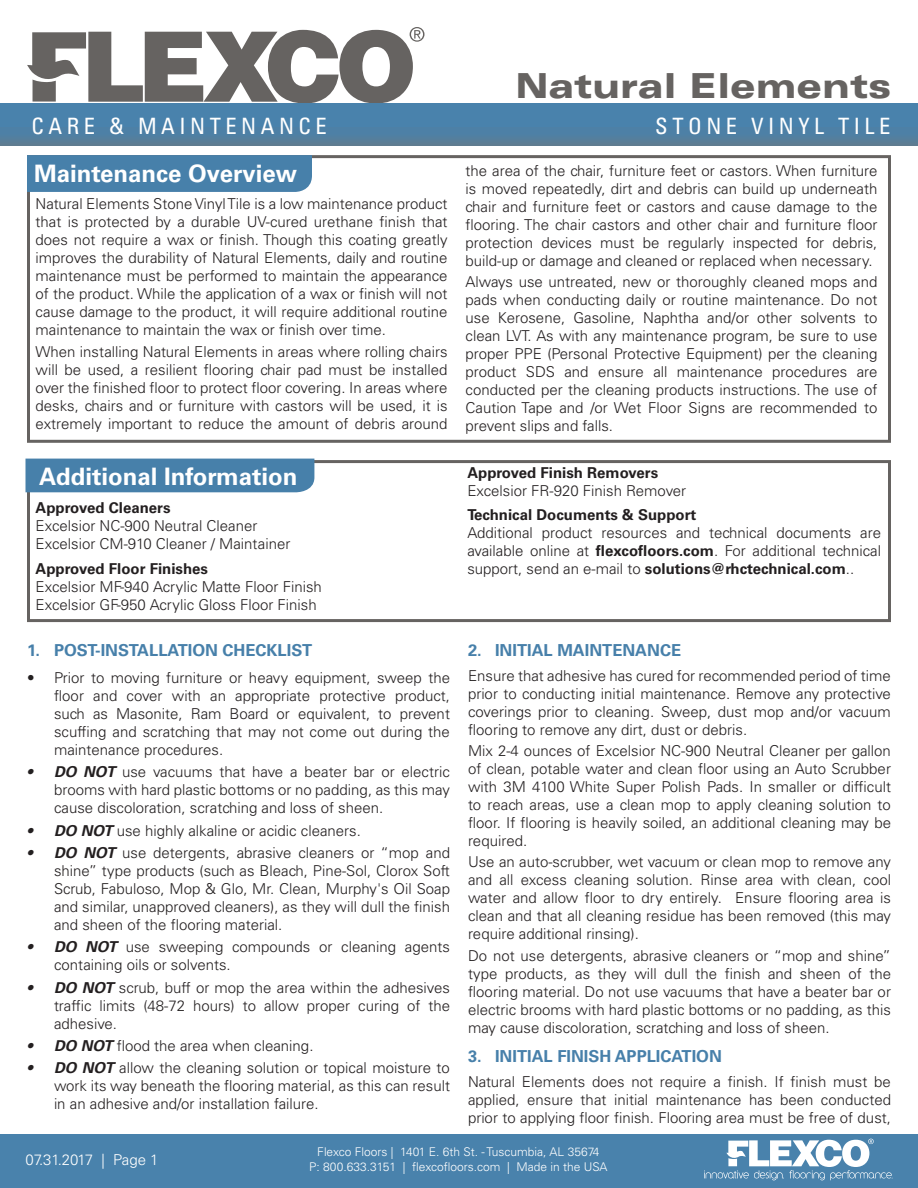
<style>
.page{position:relative;width:918px;height:1188px;background:#fff}
.page>*{position:absolute;margin:0;border:0;box-sizing:border-box;transform-origin:0 0}
.t1{font:900 expanded 34.5px "Univers";color:#666361}
.t2{font:700 24px "Univers";color:#fff}
.t3{font:condensed 22.5px "Univers";letter-spacing:.2em;color:#fff}
.t4{font:700 16.5px "Univers";color:#4780aa}
.t5{font:300 15px/18px "Univers";color:#231f20;text-align:justify}
.t6{font:700 15px "Univers";color:#231f20}
.t7{font:300 15px "Univers";color:#fff}
.t8{font:300 12px/14.4px "Univers";color:#fff;text-align:center}
.s1{font-weight:700;font-style:italic}
.s2{font-weight:700}
</style>
<div class="page">
<svg style="left:27px;top:27px;width:397px;height:76px"></svg>
<div style="left:0;top:103px;width:918px;height:43px;background:#4982ac"></div>
<div style="left:0;top:128px;width:918px;height:18px;background:linear-gradient(to right,#547f9e,#547f9e)"></div>
<div style="left:0;top:1134px;width:918px;height:54px;background:#4982ac"></div>
<svg style="left:704px;top:1139px;width:188px;height:41px"></svg>
<div style="left:27px;top:155px;width:864px;height:288px;border:3px solid #666361"></div>
<div style="left:27px;top:155px;width:285px;height:37px;background:#4780aa"></div>
<div style="left:27px;top:460px;width:864px;height:162px;border:3px solid #666361"></div>
<div style="left:26px;top:459px;width:288px;height:33px;background:#4780aa"></div>
<h1 class="t1" style="left:515px;top:66px;width:377px">Natural Elements</h1>
<h3 class="t3" style="left:32px;top:112px;width:297px">CARE &amp; MAINTENANCE</h3>
<h3 class="t3" style="left:655px;top:112px;width:237px">STONE VINYL TILE</h3>
<p class="t2" style="left:34px;top:159px;width:265px">Maintenance Overview</p>
<p class="t5" style="left:36px;top:195px;width:413px">Natural Elements Stone Vinyl Tile is a low maintenance product that is protected by a durable UV-cured urethane finish that does not require a wax or finish. Though this coating greatly improves the durability of Natural Elements, daily and routine maintenance must be performed to maintain the appearance of the product. While the application of a wax or finish will not cause damage to the product, it will require additional routine maintenance to maintain the wax or finish over time.</p>
<p class="t5" style="left:36px;top:342px;width:413px">When installing Natural Elements in areas where rolling chairs will be used, a resilient flooring chair pad must be installed over the finished floor to protect floor covering. In areas where desks, chairs and or furniture with castors will be used, it is extremely important to reduce the amount of debris around</p>
<p class="t2" style="left:39px;top:463px;width:260px">Additional Information</p>
<p class="t6" style="left:36px;top:499px;width:136px">Approved Cleaners</p>
<p class="t5" style="left:36px;top:517px;width:223px">Excelsior NC-900 Neutral Cleaner</p>
<p class="t5" style="left:36px;top:535px;width:256px">Excelsior CM-910 Cleaner / Maintainer</p>
<p class="t6" style="left:36px;top:560px;width:174px">Approved Floor Finishes</p>
<p class="t5" style="left:36px;top:577px;width:288px">Excelsior MF-940 Acrylic Matte Floor Finish</p>
<p class="t5" style="left:36px;top:595px;width:283px">Excelsior GF-950 Acrylic Gloss Floor Finish</p>
<p class="t4" style="left:27px;top:641px;width:287px">1. POST-INSTALLATION CHECKLIST</p>
<p class="t5" style="left:54px;top:669px;width:398px;text-indent:-27px">• Prior to moving furniture or heavy equipment, sweep the floor and cover with an appropriate protective product, such as Masonite, Ram Board or equivalent, to prevent scuffing and scratching that may not come out during the maintenance procedures.</p>
<p class="t5" style="left:54px;top:763px;width:397px;text-indent:-27px"><span class="s1">• DO NOT</span> use vacuums that have a beater bar or electric brooms with hard plastic bottoms or no padding, as this may cause discoloration, scratching and loss of sheen.</p>
<p class="t5" style="left:27px;top:821px;width:335px"><span class="s1">• DO NOT</span> use highly alkaline or acidic cleaners.</p>
<p class="t5" style="left:54px;top:844px;width:398px;text-indent:-27px"><span class="s1">• DO NOT</span> use detergents, abrasive cleaners or “mop and shine” type products (such as Bleach, Pine-Sol, Clorox Soft Scrub, Fabuloso, Mop &amp; Glo, Mr. Clean, Murphy's Oil Soap and similar, unapproved cleaners), as they will dull the finish and sheen of the flooring material.</p>
<p class="t5" style="left:54px;top:938px;width:397px;text-indent:-27px"><span class="s1">• DO NOT</span> use sweeping compounds or cleaning agents containing oils or solvents.</p>
<p class="t5" style="left:54px;top:978px;width:398px;text-indent:-27px"><span class="s1">• DO NOT</span> scrub, buff or mop the area within the adhesives traffic limits (48-72 hours) to allow proper curing of the adhesive.</p>
<p class="t5" style="left:27px;top:1037px;width:288px"><span class="s1">• DO NOT</span> flood the area when cleaning.</p>
<p class="t5" style="left:54px;top:1059px;width:398px;text-indent:-27px"><span class="s1">• DO NOT</span> allow the cleaning solution or topical moisture to work its way beneath the flooring material, as this can result in an adhesive and/or installation failure.</p>
<p class="t5" style="left:466px;top:161px;width:413px">the area of the chair, furniture feet or castors. When furniture is moved repeatedly, dirt and debris can build up underneath chair and furniture feet or castors and cause damage to the flooring. The chair castors and other chair and furniture floor protection devices must be regularly inspected for debris, build-up or damage and cleaned or replaced when necessary.</p>
<p class="t5" style="left:466px;top:273px;width:413px">Always use untreated, new or thoroughly cleaned mops and pads when conducting daily or routine maintenance. Do not use Kerosene, Gasoline, Naphtha and/or other solvents to clean LVT. As with any maintenance program, be sure to use proper PPE (Personal Protective Equipment) per the cleaning product SDS and ensure all maintenance procedures are conducted per the cleaning products instructions. The use of Caution Tape and /or Wet Floor Signs are recommended to prevent slips and falls.</p>
<p class="t6" style="left:467px;top:464px;width:192px">Approved Finish Removers</p>
<p class="t5" style="left:467px;top:481px;width:220px">Excelsior FR-920 Finish Remover</p>
<p class="t6" style="left:467px;top:506px;width:230px">Technical Documents &amp; Support</p>
<p class="t5" style="left:467px;top:524px;width:415px">Additional product resources and technical documents are available online at <span class="s2">flexcofloors.com</span>. For additional technical support, send an e-mail to <span class="s2">solutions@rhctechnical.com</span>..</p>
<p class="t4" style="left:468px;top:641px;width:215px">2. INITIAL MAINTENANCE</p>
<p class="t5" style="left:468px;top:667px;width:424px">Ensure that adhesive has cured for recommended period of time prior to conducting initial maintenance. Remove any protective coverings prior to cleaning. Sweep, dust mop and/or vacuum flooring to remove any dirt, dust or debris.</p>
<p class="t5" style="left:468px;top:742px;width:425px">Mix 2-4 ounces of Excelsior NC-900 Neutral Cleaner per gallon of clean, potable water and clean floor using an Auto Scrubber with 3M 4100 White Super Polish Pads. In smaller or difficult to reach areas, use a clean mop to apply cleaning solution to floor. If flooring is heavily soiled, an additional cleaning may be required.</p>
<p class="t5" style="left:468px;top:853px;width:425px">Use an auto-scrubber, wet vacuum or clean mop to remove any and all excess cleaning solution. Rinse area with clean, cool water and allow floor to dry entirely. Ensure flooring area is clean and that all cleaning residue has been removed (this may require additional rinsing).</p>
<p class="t5" style="left:468px;top:946px;width:425px">Do not use detergents, abrasive cleaners or “mop and shine” type products, as they will dull the finish and sheen of the flooring material. Do not use vacuums that have a beater bar or electric brooms with hard plastic bottoms or no padding, as this may cause discoloration, scratching and loss of sheen.</p>
<p class="t4" style="left:468px;top:1047px;width:256px">3. INITIAL FINISH APPLICATION</p>
<p class="t5" style="left:468px;top:1073px;width:425px">Natural Elements does not require a finish. If finish must be applied, ensure that initial maintenance has been conducted prior to applying floor finish. Flooring area must be free of dust,</p>
<p class="t7" style="left:26px;top:1150px;width:135px">07.31.2017 | Page 1</p>
<p class="t8" style="left:309px;top:1145px;width:300px">Flexco Floors | 1401 E. 6th St. - Tuscumbia, AL 35674<br>P: 800.633.3151 | flexcofloors.com | Made in the USA</p>
</div>
